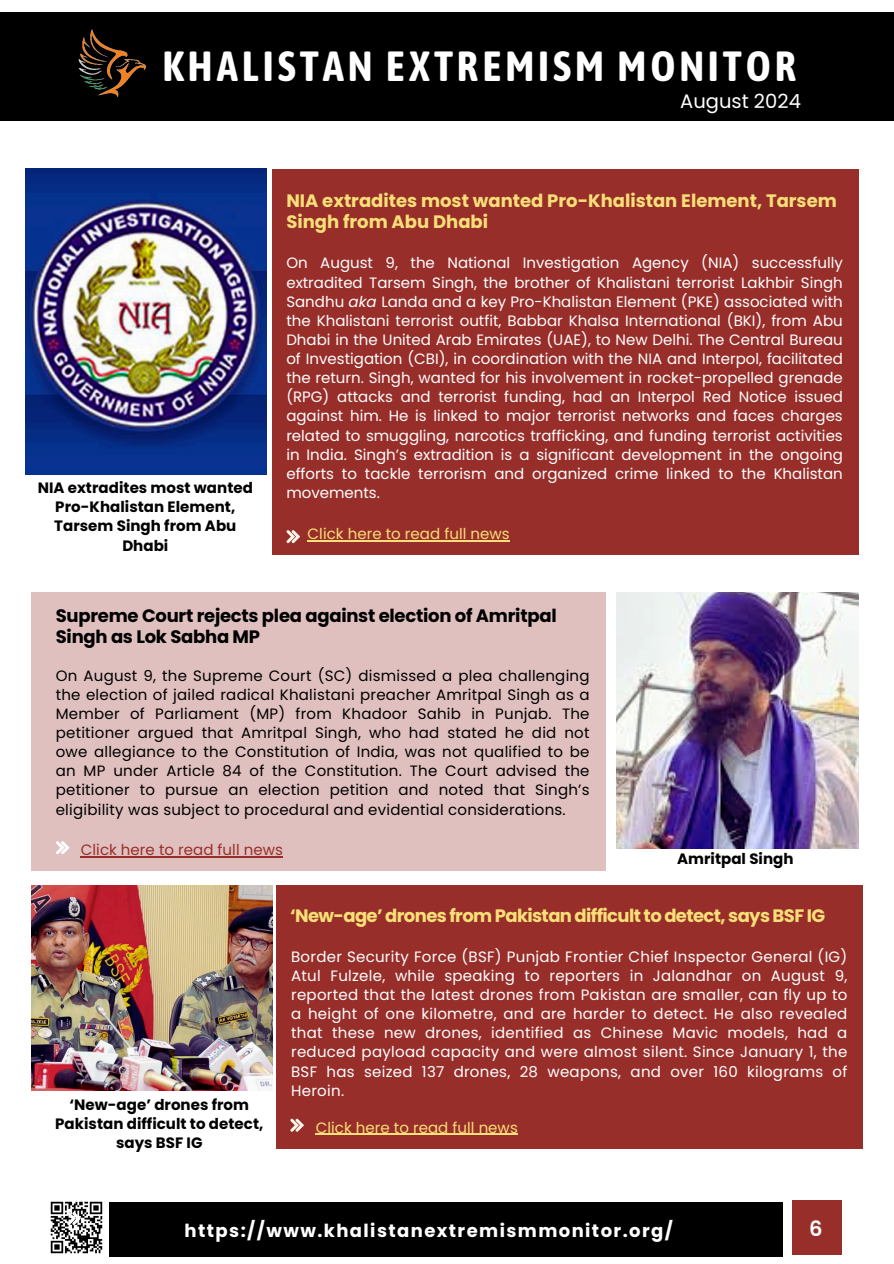
<style>
.page{position:relative;width:894px;height:1264px;background:#fff}
.page>*{position:absolute;margin:0;border:0;box-sizing:border-box;transform-origin:0 0}
.t1{font:700 42px "Asap Condensed";letter-spacing:.09em;color:#fff}
.t2{font:600 21px "Poppins";color:#fff}
.t3{font:19.5px "Poppins";color:#fff}
.t4{font:700 18px/21.3px "Poppins";color:#f8df77}
.t5{font:700 18px/21.3px "Poppins";letter-spacing:-.015em;color:#000}
.t6{font:700 18px "Poppins";letter-spacing:-.035em;color:#f8df77}
.t7{font:700 18px "Poppins";letter-spacing:.08em;color:#fff}
.t8{font:15px/19.2px "Poppins";letter-spacing:.01em;color:#fff;text-align:justify}
.t9{font:15px/19.2px "Poppins";letter-spacing:.015em;color:#000;text-align:justify}
.t10{font:700 15px/19.2px "Poppins";letter-spacing:.005em;color:#000;text-align:center}
.t11{font:15px "Poppins";letter-spacing:.005em;color:#f8df77}
.t12{font:15px "Poppins";letter-spacing:.005em;color:#982e2a}
.s1{font-style:italic}
</style>
<div class="page">
<div style="left:0;top:12px;width:893px;height:109px;background:#000"></div>
<img style="left:78px;top:29px;width:67px;height:68px">
<div style="left:109px;top:1202px;width:673px;height:54px;background:#000"></div>
<div style="left:791px;top:1200px;width:49px;height:54px;background:#982e2a"></div>
<img style="left:50px;top:1201px;width:53px;height:53px">
<div style="left:272px;top:169px;width:586px;height:385px;background:#982e2a"></div>
<svg style="left:286px;top:530px;width:14px;height:13px"></svg>
<div style="left:31px;top:592px;width:574px;height:279px;background:#e0c0bf"></div>
<svg style="left:67px;top:1211px;width:13px;height:13px"></svg>
<svg style="left:56px;top:841px;width:13px;height:13px"></svg>
<div style="left:276px;top:885px;width:586px;height:263px;background:#982e2a"></div>
<svg style="left:290px;top:1118px;width:13px;height:13px"></svg>
<img style="left:616px;top:592px;width:242px;height:256px">
<img style="left:26px;top:169px;width:241px;height:305px">
<img style="left:31px;top:885px;width:241px;height:205px">
<hr style="left:307px;top:540px;width:202px;height:1px;background:#f8df77">
<hr style="left:81px;top:856px;width:202px;height:1px;background:#982e2a">
<hr style="left:315px;top:1133px;width:202px;height:1px;background:#f8df77">
<h2 class="t1" style="left:162px;top:42px;width:635px">KHALISTAN EXTREMISM MONITOR</h2>
<p class="t10" style="left:38px;top:478px;width:217px">NIA extradites most wanted<br>Pro-Khalistan Element,<br>Tarsem Singh from Abu<br>Dhabi</p>
<p class="t3" style="left:680px;top:88px;width:122px">August 2024</p>
<p class="t4" style="left:286px;top:190px;width:552px">NIA extradites most wanted Pro-Khalistan Element, Tarsem<br>Singh from Abu Dhabi</p>
<h2 class="t8" style="left:286px;top:253px;width:558px">On August 9, the National Investigation Agency (NIA) successfully extradited Tarsem Singh, the brother of Khalistani terrorist Lakhbir Singh Sandhu <span class="s1">aka</span> Landa and a key Pro-Khalistan Element (PKE) associated with the Khalistani terrorist outfit, Babbar Khalsa International (BKI), from Abu Dhabi in the United Arab Emirates (UAE), to New Delhi. The Central Bureau of Investigation (CBI), in coordination with the NIA and Interpol, facilitated the return. Singh, wanted for his involvement in rocket-propelled grenade (RPG) attacks and terrorist funding, had an Interpol Red Notice issued against him. He is linked to major terrorist networks and faces charges related to smuggling, narcotics trafficking, and funding terrorist activities in India. Singh’s extradition is a significant development in the ongoing efforts to tackle terrorism and organized crime linked to the Khalistan movements.</h2>
<p class="t11" style="left:307px;top:523px;width:203px">Click here to read full news</p>
<p class="t5" style="left:56px;top:605px;width:502px">Supreme Court rejects plea against election of Amritpal<br>Singh as Lok Sabha MP</p>
<p class="t9" style="left:56px;top:665px;width:535px">On August 9, the Supreme Court (SC) dismissed a plea challenging the election of jailed radical Khalistani preacher Amritpal Singh as a Member of Parliament (MP) from Khadoor Sahib in Punjab. The petitioner argued that Amritpal Singh, who had stated he did not owe allegiance to the Constitution of India, was not qualified to be an MP under Article 84 of the Constitution. The Court advised the petitioner to pursue an election petition and noted that Singh’s eligibility was subject to procedural and evidential considerations.</p>
<p class="t12" style="left:81px;top:839px;width:203px">Click here to read full news</p>
<h2 class="t10" style="left:676px;top:849px;width:118px">Amritpal Singh</h2>
<p class="t10" style="left:55px;top:1095px;width:210px">‘New-age’ drones from<br>Pakistan difficult to detect, says BSF IG</p>
<h4 class="t6" style="left:290px;top:903px;width:536px">‘New-age’ drones from Pakistan difficult to detect, says BSF IG</h4>
<p class="t8" style="left:291px;top:946px;width:557px">Border Security Force (BSF) Punjab Frontier Chief Inspector General (IG)<br>Atul Fulzele, while speaking to reporters in Jalandhar on August 9, reported that the latest drones from Pakistan are smaller, can fly up to a height of one kilometre, and are harder to detect. He also revealed that these new drones, identified as Chinese Mavic models, had a reduced payload capacity and were almost silent. Since January 1, the BSF has seized 137 drones, 28 weapons, and over 160 kilograms of Heroin.</p>
<h4 class="t11" style="left:315px;top:1116px;width:203px">Click here to read full news</h4>
<p class="t7" style="left:184px;top:1218px;width:489px">https://www.khalistanextremismmonitor.org/</p>
<p class="t2" style="left:809px;top:1213px;width:15px">6</p>
</div>
